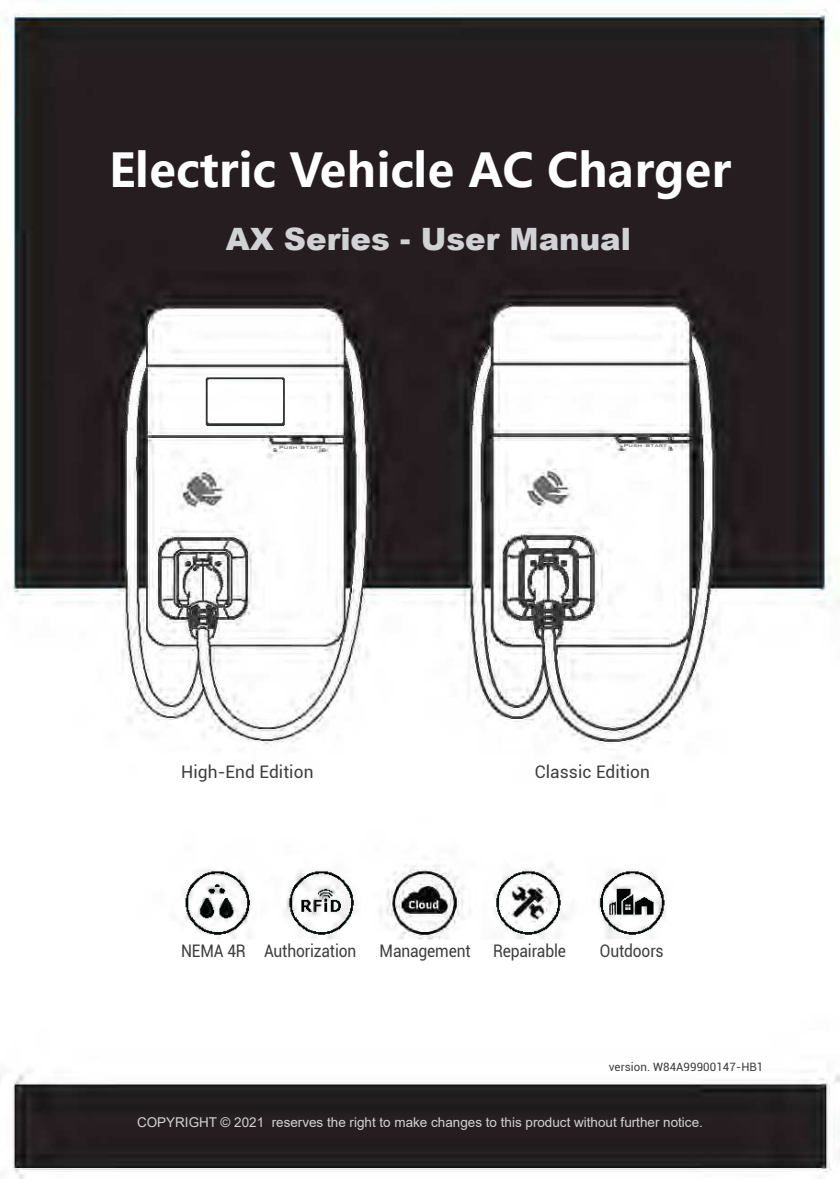
<style>
.page{position:relative;width:840px;height:1179px;background:#fff}
.page>*{position:absolute;margin:0;border:0;box-sizing:border-box;transform-origin:0 0}
.t1{font:700 46.2px "Microsoft Ya Hei";color:#fff}
.t2{font:900 30.8px "Arial";color:#d1d2d4}
.t3{font:17.4px "Roboto";letter-spacing:-.01em;color:#3e3e3f;scale:.9 1}
.t4{font:17.4px "Roboto";letter-spacing:-.01em;color:#3e3e3f}
.t5{font:13.4px "Arial";color:#d1d2d4}
.t6{font:11.6px "Roboto";letter-spacing:.005em;color:#3e3e3f}
.t7{font:500 6.2px "Bank Gothic BT";color:#6d6e71;scale:1.09 1}
.t8{font:500 6px "Bank Gothic BT";color:#6d6e71;scale:1.09 1}
</style>
<div class="page">
<img style="left:0;top:0;width:840px;height:1178px">
<h1 class="t1" style="left:109px;top:138px;width:624px">Electric Vehicle AC Charger</h1>
<h2 class="t2" style="left:226px;top:216px;width:407px">AX Series - User Manual</h2>
<p class="t8" style="left:279px;top:444px;width:41px">Push Start</p>
<p class="t7" style="left:624px;top:442px;width:42px">Push Start</p>
<p class="t4" style="left:181px;top:761px;width:134px">High-End Edition</p>
<p class="t4" style="left:535px;top:761px;width:117px">Classic Edition</p>
<p class="t3" style="left:181px;top:940px;width:196px">NEMA 4R Authorization</p>
<p class="t3" style="left:380px;top:940px;width:103px">Management</p>
<p class="t3" style="left:493px;top:940px;width:83px">Repairable</p>
<p class="t3" style="left:600px;top:940px;width:72px">Outdoors</p>
<p class="t6" style="left:609px;top:1059px;width:156px">version. W84A99900147-HB1</p>
<p class="t5" style="left:137px;top:1114px;width:567px">COPYRIGHT © 2021 reserves the right to make changes to this product without further notice.</p>
</div>
